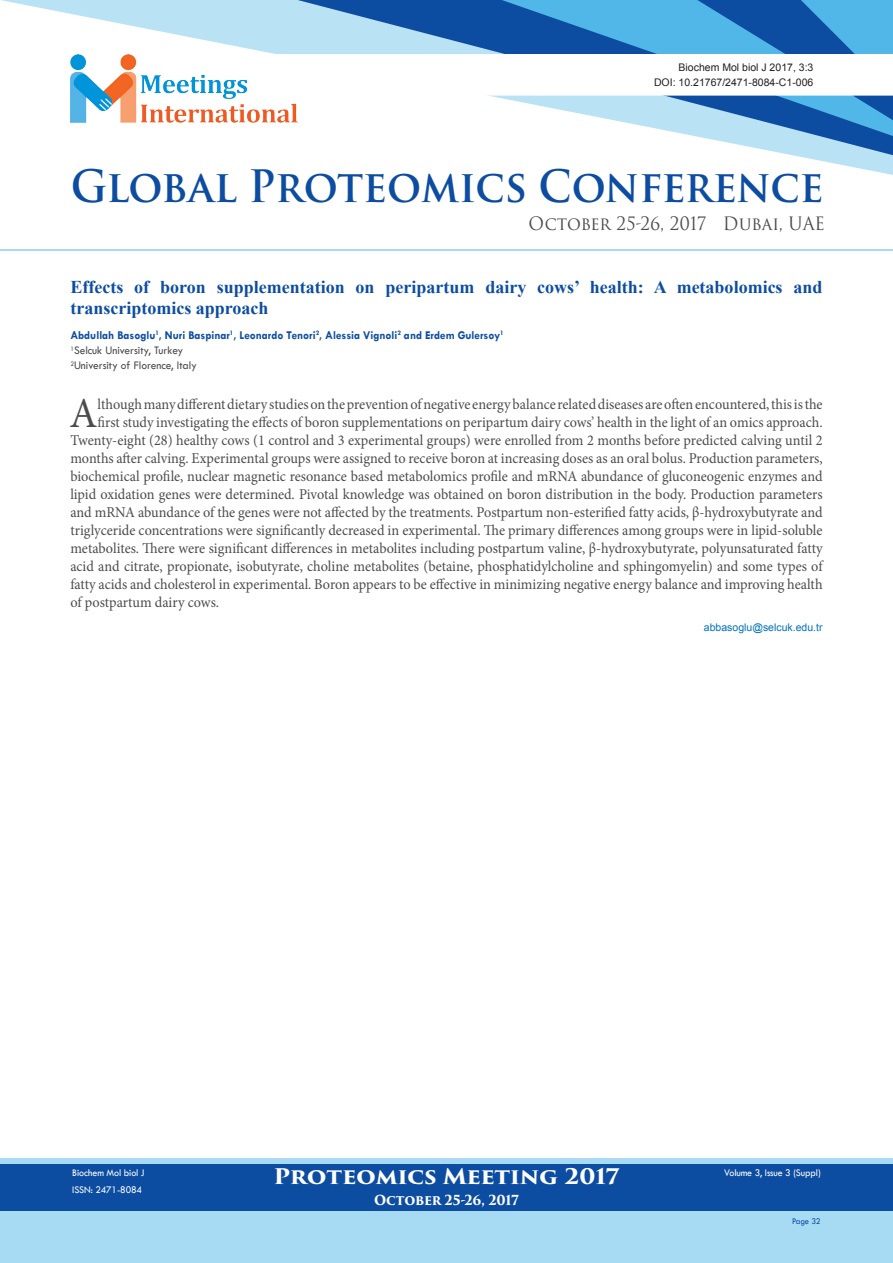
<style>
.page{position:relative;width:893px;height:1263px;background:#fff}
.page>*{position:absolute;margin:0;border:0;box-sizing:border-box;transform-origin:0 0}
.t1{font:700 43.5px "Trajan Pro";letter-spacing:-.005em;color:#0d4da1;scale:.95 1}
.Abstract{font:42.75px "Minion Pro";color:#4b4c4d;scale:.95 1}
.t2{font:700 21px "Trajan Pro 3";letter-spacing:-.01em;color:#fff;scale:1.1 1}
.t3{font:700 18px/21px "Times New Roman";color:#0d4da1}
.t4{font:18px "Trajan Pro 3";color:#4b4c4d;scale:.95 1}
.Abstract-2{font:15px "Minion Pro";color:#4b4c4d;scale:.95 1}
.t5{font:700 13.5px "Trajan Pro 3";letter-spacing:-.01em;color:#fff;scale:.95 1}
.Name{font:700 12px "Tw Cen";color:#0d4da1;scale:.95 1}
.Affiliation{font:12px "Tw Cen";color:#4b4c4d;scale:.95 1}
.t6{font:10.5px "Arial";color:#231f20}
.t7{font:10.5px "Tw Cen";letter-spacing:-.01em;color:#fff;scale:.95 1}
.Mail_ID{font:10.5px "Arial";color:#0072bc}
.t8{font:9px "Tw Cen";letter-spacing:-.02em;color:#0d4da1;scale:.95 1}
</style>
<div class="page">
<div style="left:0;top:1158px;width:893px;height:105px;background:#a7dbf3"></div>
<svg style="left:70px;top:120px;width:823px;height:55px"></svg>
<div style="left:0;top:1164px;width:893px;height:47px;background:#0d4da1"></div>
<svg style="left:298px;top:120px;width:595px;height:35px"></svg>
<svg style="left:502px;top:120px;width:391px;height:16px"></svg>
<hr style="left:0;top:250px;width:893px;height:1px;background:#50b7e8">
<svg style="left:1px;top:0;width:892px;height:120px"></svg>
<img style="left:71px;top:54px;width:227px;height:68px">
<p class="t6" style="left:679px;top:61px;width:136px">Biochem Mol biol J 2017, 3:3</p>
<p class="t6" style="left:654px;top:75px;width:161px">DOI: 10.21767/2471-8084-C1-006</p>
<h1 class="t1" style="left:71px;top:159px;width:794px">Global Proteomics Conference</h1>
<p class="t4" style="left:529px;top:211px;width:314px">October 25-26, 2017 Dubai, UAE</p>
<p class="t3" style="left:70px;top:276px;width:754px">Effects of boron supplementation on peripartum dairy cows’ health: A metabolomics and transcriptomics approach</p>
<p class="Name" style="left:70px;top:328px;width:458px">Abdullah Basoglu<sup>1</sup>, Nuri Baspinar<sup>1</sup>, Leonardo Tenori<sup>2</sup>, Alessia Vignoli<sup>2</sup> and Erdem Gulersoy<sup>1</sup></p>
<p class="Affiliation" style="left:70px;top:343px;width:120px"><sup>1</sup>Selcuk University, Turkey</p>
<p class="Affiliation" style="left:70px;top:358px;width:135px"><sup>2</sup>University of Florence, Italy</p>
<p class="Abstract" style="left:70px;top:384px;width:31px">A</p>
<p class="Abstract-2" style="left:98px;top:394px;width:765px">lthough many different dietary studies on the prevention of negative energy balance related diseases are often encountered, this is the</p>
<p class="Abstract-2" style="left:98px;top:412px;width:765px">first study investigating the effects of boron supplementations on peripartum dairy cows’ health in the light of an omics approach.</p>
<p class="Abstract-2" style="left:70px;top:430px;width:793px">Twenty-eight (28) healthy cows (1 control and 3 experimental groups) were enrolled from 2 months before predicted calving until 2</p>
<p class="Abstract-2" style="left:70px;top:448px;width:793px">months after calving. Experimental groups were assigned to receive boron at increasing doses as an oral bolus. Production parameters,</p>
<p class="Abstract-2" style="left:70px;top:466px;width:793px">biochemical profile, nuclear magnetic resonance based metabolomics profile and mRNA abundance of gluconeogenic enzymes and</p>
<p class="Abstract-2" style="left:70px;top:484px;width:793px">lipid oxidation genes were determined. Pivotal knowledge was obtained on boron distribution in the body. Production parameters</p>
<p class="Abstract-2" style="left:70px;top:502px;width:793px">and mRNA abundance of the genes were not affected by the treatments. Postpartum non-esterified fatty acids, β-hydroxybutyrate and</p>
<p class="Abstract-2" style="left:70px;top:520px;width:793px">triglyceride concentrations were significantly decreased in experimental. The primary differences among groups were in lipid-soluble</p>
<p class="Abstract-2" style="left:70px;top:538px;width:793px">metabolites. There were significant differences in metabolites including postpartum valine, β-hydroxybutyrate, polyunsaturated fatty</p>
<p class="Abstract-2" style="left:70px;top:556px;width:793px">acid and citrate, propionate, isobutyrate, choline metabolites (betaine, phosphatidylcholine and sphingomyelin) and some types of</p>
<p class="Abstract-2" style="left:70px;top:574px;width:793px">fatty acids and cholesterol in experimental. Boron appears to be effective in minimizing negative energy balance and improving health</p>
<p class="Abstract-2" style="left:70px;top:592px;width:158px">of postpartum dairy cows.</p>
<p class="Mail_ID" style="left:704px;top:620px;width:120px">abbasoglu@selcuk.edu.tr</p>
<h3 class="t2" style="left:273px;top:1161px;width:316px">Proteomics Meeting 2017</h3>
<p class="t5" style="left:374px;top:1190px;width:154px">October 25-26, 2017</p>
<p class="t7" style="left:72px;top:1166px;width:78px">Biochem Mol biol J</p>
<p class="t7" style="left:724px;top:1166px;width:103px">Volume 3, Issue 3 (Suppl)</p>
<p class="t7" style="left:72px;top:1183px;width:75px">ISSN: 2471-8084</p>
<p class="t8" style="left:792px;top:1215px;width:32px">Page 32</p>
</div>
